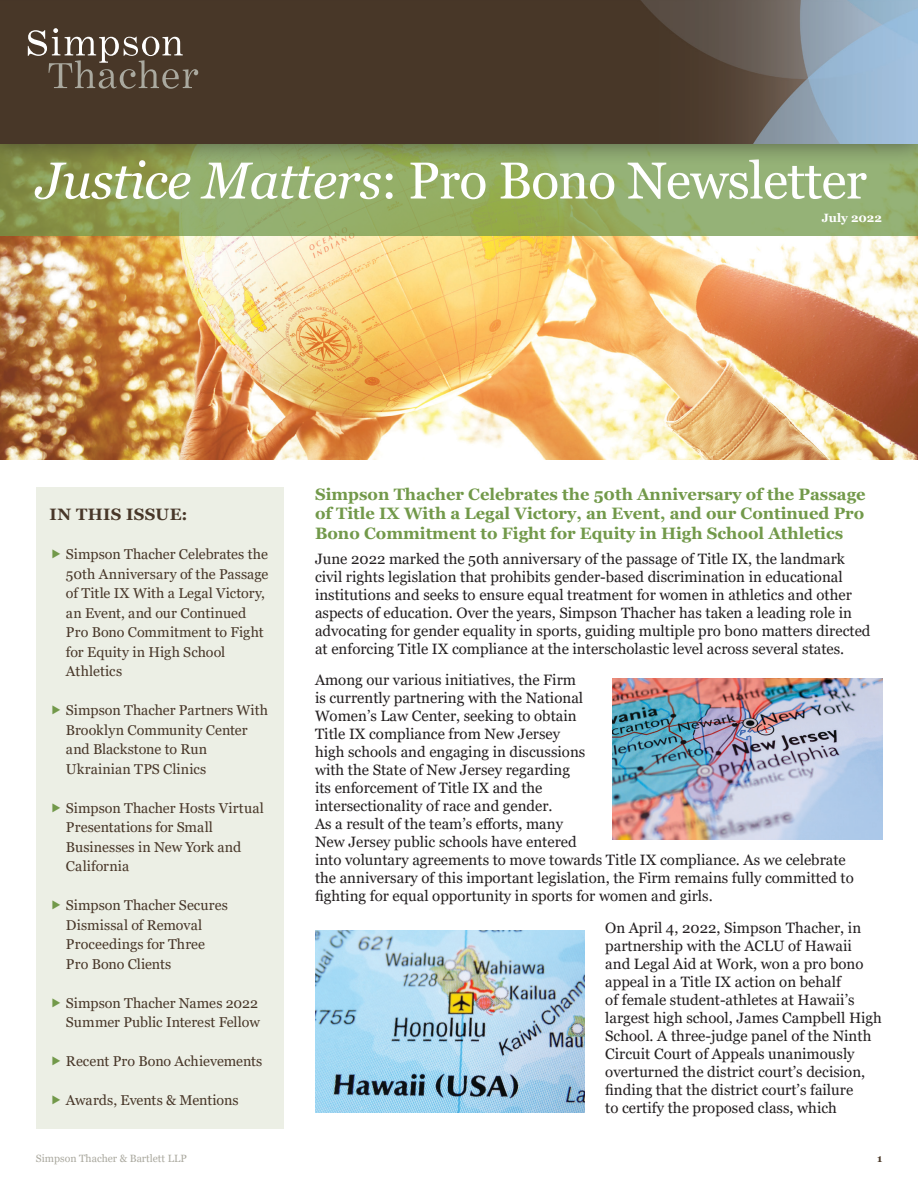
<style>
.page{position:relative;width:918px;height:1188px;background:#fff}
.page>*{position:absolute;margin:0;border:0;box-sizing:border-box;transform-origin:0 0}
.t1{font:51.75px "Georgia";letter-spacing:-.015em;color:#fff}
.Subhead7490{font:700 16.5px/19.5px "Georgia";color:#72994a;text-align:justify}
.sidebar_header{font:700 16.5px "Georgia";letter-spacing:.02em;color:#483729}
.Standard_Text{font:15px/18px "Georgia";color:#231f20}
.t2{font:14.25px/19.5px "Georgia";color:#483729}
.t3{font:700 12px "Georgia";color:#fff}
.t4{font:10.5px "Georgia";color:#aaa99f}
.t5{font:700 10.5px "Georgia";color:#4a3828}
.s1{font-style:italic}
</style>
<div class="page">
<img style="left:0;top:235px;width:918px;height:224px">
<svg style="left:0;top:166px;width:918px;height:69px"></svg>
<div style="left:0;top:0;width:918px;height:166px;background:#231f20;opacity:.6"></div>
<img style="left:0;top:0;width:918px;height:144px">
<svg style="left:28px;top:28px;width:170px;height:61px"></svg>
<div style="left:36px;top:488px;width:247px;height:641px;background:#ecefe5"></div>
<img style="left:612px;top:678px;width:270px;height:162px">
<img style="left:315px;top:930px;width:270px;height:182px">
<h1 class="t1" style="left:36px;top:149px;width:832px"><span class="s1">Justice Matters</span>: Pro Bono Newsletter</h1>
<p class="t3" style="left:822px;top:210px;width:62px">July 2022</p>
<p class="sidebar_header" style="left:50px;top:504px;width:140px">IN THIS ISSUE:</p>
<p class="t2" style="left:66px;top:545px;width:204px">Simpson Thacher Celebrates the<br>50th Anniversary of the Passage of Title IX With a Legal Victory, an Event, and our Continued<br>Pro Bono Commitment to Fight for Equity in High School<br>Athletics</p>
<p class="t2" style="left:66px;top:701px;width:204px">Simpson Thacher Partners With<br>Brooklyn Community Center and Blackstone to Run<br>Ukrainian TPS Clinics</p>
<p class="t2" style="left:66px;top:798px;width:199px">Simpson Thacher Hosts Virtual<br>Presentations for Small<br>Businesses in New York and<br>California</p>
<p class="t2" style="left:66px;top:896px;width:164px">Simpson Thacher Secures<br>Dismissal of Removal<br>Proceedings for Three<br>Pro Bono Clients</p>
<p class="t2" style="left:66px;top:993px;width:195px">Simpson Thacher Names 2022<br>Summer Public Interest Fellow</p>
<p class="t2" style="left:66px;top:1052px;width:198px">Recent Pro Bono Achievements</p>
<p class="t2" style="left:66px;top:1091px;width:174px">Awards, Events &amp; Mentions</p>
<p class="Subhead7490" style="left:315px;top:485px;width:552px">Simpson Thacher Celebrates the 50th Anniversary of the Passage of Title IX With a Legal Victory, an Event, and our Continued Pro Bono Commitment to Fight for Equity in High School Athletics</p>
<p class="Standard_Text" style="left:315px;top:550px;width:557px">June 2022 marked the 50th anniversary of the passage of Title IX, the landmark civil rights legislation that prohibits gender-based discrimination in educational institutions and seeks to ensure equal treatment for women in athletics and other aspects of education. Over the years, Simpson Thacher has taken a leading role in advocating for gender equality in sports, guiding multiple pro bono matters directed at enforcing Title IX compliance at the interscholastic level across several states.</p>
<p class="Standard_Text" style="left:315px;top:671px;width:540px">Among our various initiatives, the Firm<br>is currently partnering with the National<br>Women’s Law Center, seeking to obtain<br>Title IX compliance from New Jersey<br>high schools and engaging in discussions<br>with the State of New Jersey regarding<br>its enforcement of Title IX and the<br>intersectionality of race and gender.<br>As a result of the team’s efforts, many<br>New Jersey public schools have entered<br>into voluntary agreements to move towards Title IX compliance. As we celebrate the anniversary of this important legislation, the Firm remains fully committed to fighting for equal opportunity in sports for women and girls.</p>
<p class="Standard_Text" style="left:605px;top:919px;width:278px">On April 4, 2022, Simpson Thacher, in partnership with the ACLU of Hawaii<br>and Legal Aid at Work, won a pro bono appeal in a Title IX action on behalf<br>of female student-athletes at Hawaii’s largest high school, James Campbell High School. A three-judge panel of the Ninth Circuit Court of Appeals unanimously overturned the district court’s decision, finding that the district court’s failure<br>to certify the proposed class, which</p>
<p class="t4" style="left:36px;top:1153px;width:152px">Simpson Thacher &amp; Bartlett LLP</p>
<p class="t5" style="left:877px;top:1152px;width:7px">1</p>
</div>
